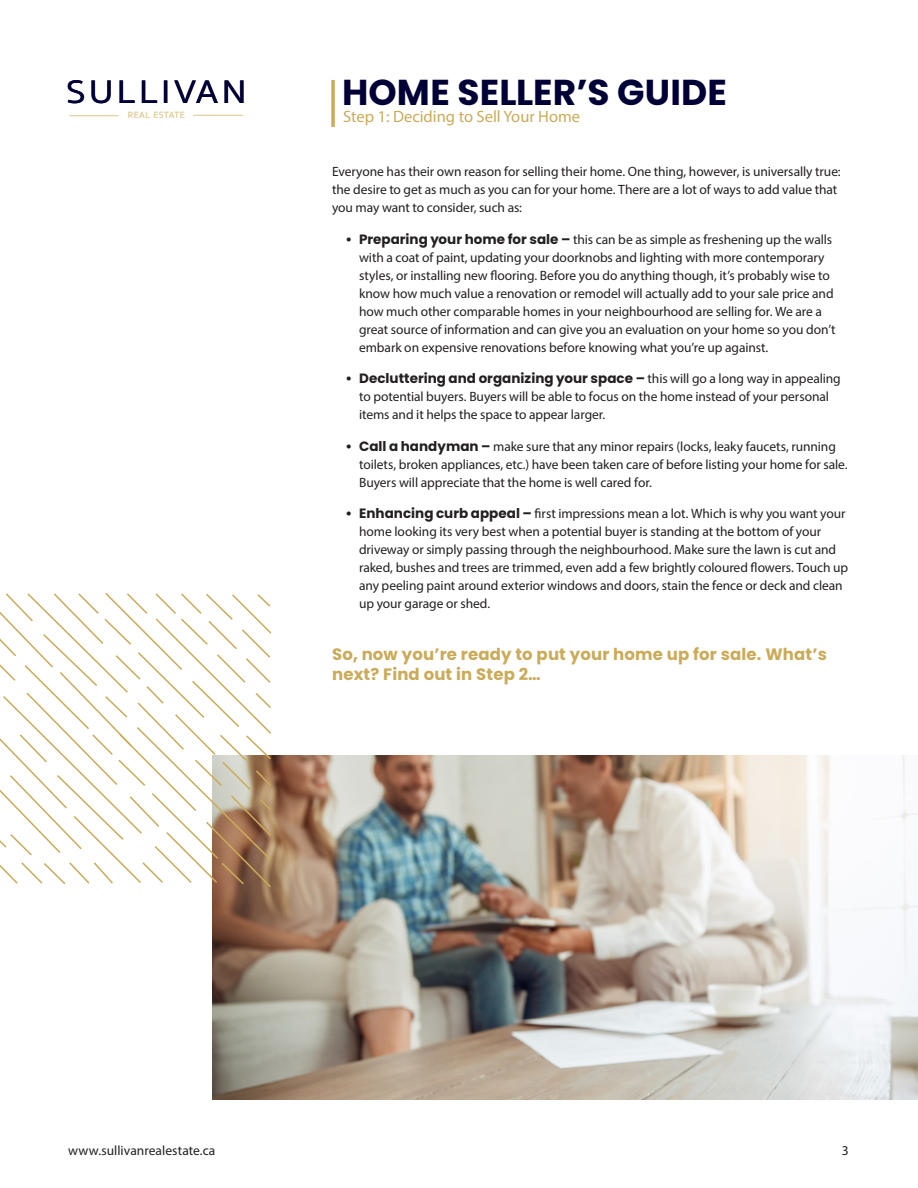
<style>
.page{position:relative;width:918px;height:1188px;background:#fff}
.page>*{position:absolute;margin:0;border:0;box-sizing:border-box;transform-origin:0 0}
.t1{font:700 36px "Poppins";letter-spacing:.005em;color:#000037}
.t2{font:500 33.45px "Sukhumvit Set";letter-spacing:.085em;color:#000037;scale:1.11 1}
.t3{font:700 16.5px/19.8px "Poppins";letter-spacing:.01em;color:#cbab58}
.t4{font:16.5px "Myriad Pro";color:#cbab58}
.t5{font:13.5px/18px "Myriad Pro";letter-spacing:-.005em;color:#231f20}
.t6{font:500 9.15px "Sukhumvit Set";letter-spacing:.05em;color:#e2d1a3}
.s1{font-family:"Poppins";font-weight:700}
</style>
<div class="page">
<hr style="left:70px;top:115px;width:48px;height:1px;background:#e2d1a3">
<hr style="left:193px;top:115px;width:50px;height:1px;background:#e2d1a3">
<hr style="left:332px;top:80px;width:3px;height:47px;background:#cbab58">
<img style="left:213px;top:755px;width:705px;height:344px">
<svg style="left:0;top:593px;width:273px;height:296px"></svg>
<p class="t2" style="left:66px;top:69px;width:164px">SULLIVAN</p>
<p class="t6" style="left:128px;top:109px;width:58px">REAL ESTATE</p>
<p class="t1" style="left:342px;top:72px;width:386px">HOME SELLER’S GUIDE</p>
<p class="t4" style="left:343px;top:106px;width:239px">Step 1: Deciding to Sell Your Home</p>
<p class="t5" style="left:332px;top:163px;width:510px">Everyone has their own reason for selling their home. One thing, however, is universally true: the desire to get as much as you can for your home. There are a lot of ways to add value that you may want to consider, such as:</p>
<p class="t5" style="left:359px;top:230px;width:478px;text-indent:-14px"><span class="s1">• Preparing your home for sale –</span> this can be as simple as freshening up the walls with a coat of paint, updating your doorknobs and lighting with more contemporary styles, or installing new flooring. Before you do anything though, it’s probably wise to know how much value a renovation or remodel will actually add to your sale price and how much other comparable homes in your neighbourhood are selling for. We are a great source of information and can give you an evaluation on your home so you don’t embark on expensive renovations before knowing what you’re up against.</p>
<p class="t5" style="left:359px;top:370px;width:483px;text-indent:-14px"><span class="s1">• Decluttering and organizing your space –</span> this will go a long way in appealing to potential buyers. Buyers will be able to focus on the home instead of your personal items and it helps the space to appear larger.</p>
<p class="t5" style="left:359px;top:437px;width:490px;text-indent:-14px"><span class="s1">• Call a handyman –</span> make sure that any minor repairs (locks, leaky faucets, running toilets, broken appliances, etc.) have been taken care of before listing your home for sale.<br>Buyers will appreciate that the home is well cared for.</p>
<p class="t5" style="left:359px;top:505px;width:491px;text-indent:-14px"><span class="s1">• Enhancing curb appeal –</span> first impressions mean a lot. Which is why you want your home looking its very best when a potential buyer is standing at the bottom of your driveway or simply passing through the neighbourhood. Make sure the lawn is cut and raked, bushes and trees are trimmed, even add a few brightly coloured flowers. Touch up any peeling paint around exterior windows and doors, stain the fence or deck and clean up your garage or shed.</p>
<p class="t3" style="left:332px;top:644px;width:496px">So, now you’re ready to put your home up for sale. What’s next? Find out in Step 2…</p>
<p class="t5" style="left:68px;top:1141px;width:149px">www.sullivanrealestate.ca</p>
<p class="t5" style="left:842px;top:1141px;width:8px">3</p>
</div>
